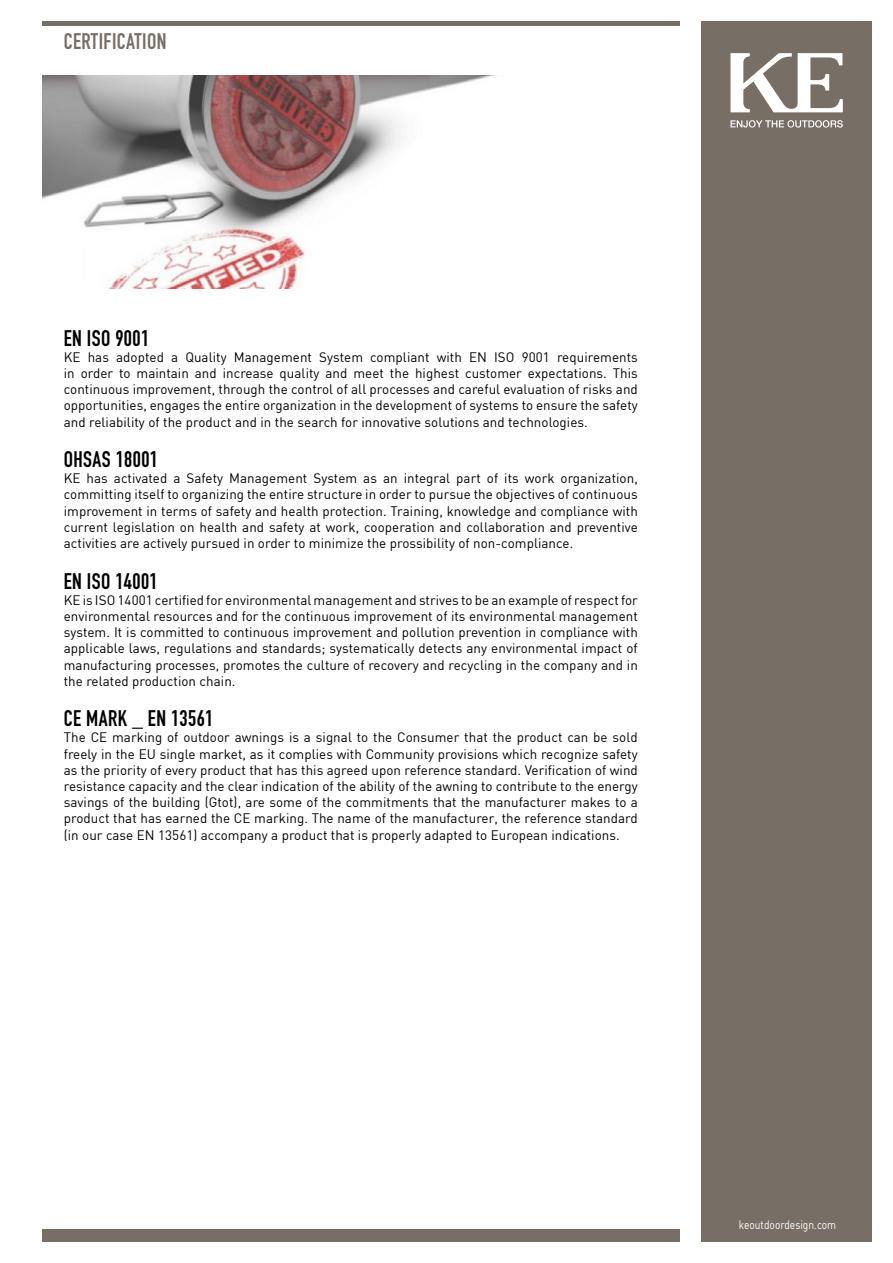
<style>
.page{position:relative;width:893px;height:1263px;background:#fff}
.page>*{position:absolute;margin:0;border:0;box-sizing:border-box;transform-origin:0 0}
.t1{font:22.2px "DIN Engschrift Std";letter-spacing:.02em;color:#000}
.t2{font:22.2px "DIN Engschrift Std";letter-spacing:.02em;color:#776f66}
.t3{font:13.5px/16.2px "DIN";letter-spacing:.005em;color:#000;text-align:justify}
.t4{font:12px "DIN";color:#fff;scale:.85 1}
</style>
<div class="page">
<div style="left:702px;top:21px;width:170px;height:1221px;background:#776f66"></div>
<svg style="left:730px;top:53px;width:113px;height:59px"></svg>
<svg style="left:730px;top:120px;width:113px;height:8px"></svg>
<div style="left:43px;top:1229px;width:637px;height:13px;background:#776f66"></div>
<div style="left:43px;top:21px;width:637px;height:5px;background:#776f66"></div>
<img style="left:43px;top:75px;width:454px;height:213px">
<h1 class="t2" style="left:64px;top:28px;width:104px">CERTIFICATION</h1>
<h1 class="t1" style="left:64px;top:325px;width:87px">EN ISO 9001</h1>
<p class="t3" style="left:64px;top:349px;width:576px">KE has adopted a Quality Management System compliant with EN ISO 9001 requirements in order to maintain and increase quality and meet the highest customer expectations. This continuous improvement, through the control of all processes and careful evaluation of risks and opportunities, engages the entire organization in the development of systems to ensure the safety and reliability of the product and in the search for innovative solutions and technologies.</p>
<h1 class="t1" style="left:64px;top:446px;width:96px">OHSAS 18001</h1>
<p class="t3" style="left:64px;top:470px;width:576px">KE has activated a Safety Management System as an integral part of its work organization, committing itself to organizing the entire structure in order to pursue the objectives of continuous improvement in terms of safety and health protection. Training, knowledge and compliance with current legislation on health and safety at work, cooperation and collaboration and preventive activities are actively pursued in order to minimize the prossibility of non-compliance.</p>
<h1 class="t1" style="left:64px;top:568px;width:95px">EN ISO 14001</h1>
<p class="t3" style="left:64px;top:591px;width:576px">KE is ISO 14001 certified for environmental management and strives to be an example of respect for environmental resources and for the continuous improvement of its environmental management system. It is committed to continuous improvement and pollution prevention in compliance with applicable laws, regulations and standards; systematically detects any environmental impact of manufacturing processes, promotes the culture of recovery and recycling in the company and in the related production chain.</p>
<h1 class="t1" style="left:64px;top:705px;width:151px">CE MARK _ EN 13561</h1>
<p class="t3" style="left:64px;top:729px;width:576px">The CE marking of outdoor awnings is a signal to the Consumer that the product can be sold freely in the EU single market, as it complies with Community provisions which recognize safety as the priority of every product that has this agreed upon reference standard. Verification of wind resistance capacity and the clear indication of the ability of the awning to contribute to the energy savings of the building (Gtot), are some of the commitments that the manufacturer makes to a product that has earned the CE marking. The name of the manufacturer, the reference standard (in our case EN 13561) accompany a product that is properly adapted to European indications.</p>
<p class="t4" style="left:739px;top:1217px;width:116px">keoutdoordesign.com</p>
</div>
